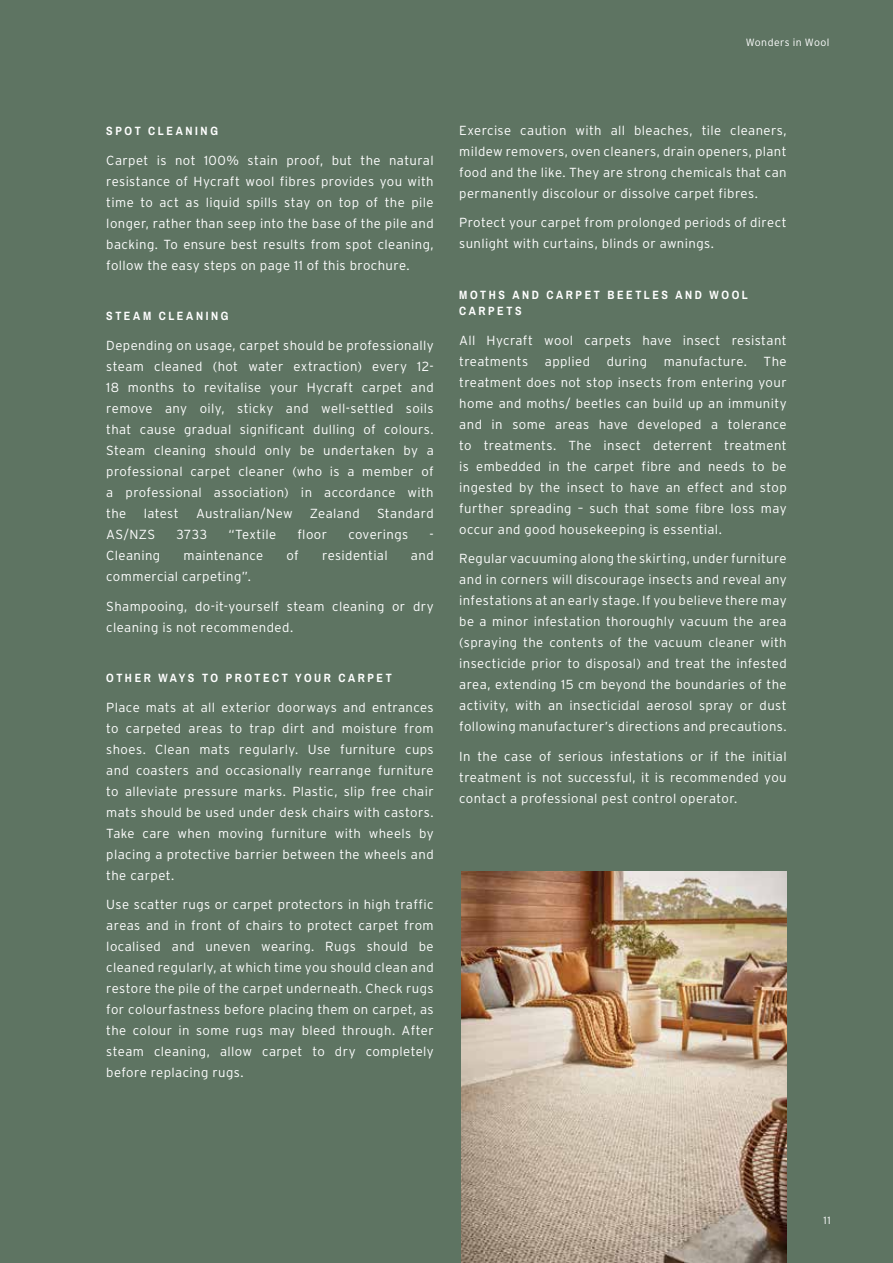
<style>
.page{position:relative;width:893px;height:1263px;background:#5e7462}
.page>*{position:absolute;margin:0;border:0;box-sizing:border-box;transform-origin:0 0}
.t1{font:300 13.2px/21px "Interstate";letter-spacing:.03em;color:#fff;text-align:justify}
.t2{font:700 12px/16.5px "Archivo Narrow";letter-spacing:.215em;color:#fff}
.t3{font:300 10.5px "Interstate";letter-spacing:.04em;color:#fff}
</style>
<div class="page">
<img style="left:461px;top:871px;width:326px;height:392px">
<p class="t3" style="left:746px;top:37px;width:85px">Wonders in Wool</p>
<p class="t2" style="left:106px;top:124px;width:113px">SPOT CLEANING</p>
<p class="t1" style="left:106px;top:150px;width:329px">Carpet is not 100% stain proof, but the natural resistance of Hycraft wool fibres provides you with time to act as liquid spills stay on top of the pile longer, rather than seep into the base of the pile and backing. To ensure best results from spot cleaning, follow the easy steps on page 11 of this brochure.</p>
<p class="t2" style="left:106px;top:309px;width:124px">STEAM CLEANING</p>
<p class="t1" style="left:106px;top:335px;width:329px">Depending on usage, carpet should be professionally steam cleaned (hot water extraction) every 12- 18 months to revitalise your Hycraft carpet and remove any oily, sticky and well-settled soils that cause gradual significant dulling of colours.<br>Steam cleaning should only be undertaken by a professional carpet cleaner (who is a member of a professional association) in accordance with the</p>
<p class="t1" style="left:144px;top:503px;width:36px">latest</p>
<p class="t1" style="left:196px;top:503px;width:98px">Australian/New</p>
<p class="t1" style="left:310px;top:503px;width:51px">Zealand</p>
<p class="t1" style="left:377px;top:503px;width:58px">Standard</p>
<p class="t1" style="left:106px;top:524px;width:50px">AS/NZS</p>
<p class="t1" style="left:176px;top:524px;width:32px">3733</p>
<p class="t1" style="left:228px;top:524px;width:49px">“Textile</p>
<p class="t1" style="left:297px;top:524px;width:31px">floor</p>
<p class="t1" style="left:348px;top:524px;width:61px">coverings</p>
<p class="t1" style="left:429px;top:524px;width:6px">-</p>
<p class="t1" style="left:106px;top:545px;width:55px">Cleaning</p>
<p class="t1" style="left:183px;top:545px;width:81px">maintenance</p>
<p class="t1" style="left:287px;top:545px;width:14px">of</p>
<p class="t1" style="left:322px;top:545px;width:67px">residential</p>
<p class="t1" style="left:411px;top:545px;width:24px">and</p>
<p class="t1" style="left:106px;top:566px;width:146px">commercial carpeting”.</p>
<p class="t1" style="left:106px;top:596px;width:329px">Shampooing, do-it-yourself steam cleaning or dry cleaning is not recommended.</p>
<p class="t2" style="left:106px;top:670px;width:287px">OTHER WAYS TO PROTECT YOUR CARPET</p>
<p class="t1" style="left:106px;top:697px;width:329px">Place mats at all exterior doorways and entrances to carpeted areas to trap dirt and moisture from shoes. Clean mats regularly. Use furniture cups and coasters and occasionally rearrange furniture to alleviate pressure marks. Plastic, slip free chair mats should be used under desk chairs with castors.<br>Take care when moving furniture with wheels by placing a protective barrier between the wheels and the carpet.</p>
<p class="t1" style="left:106px;top:895px;width:329px">Use scatter rugs or carpet protectors in high traffic areas and in front of chairs to protect carpet from localised and uneven wearing. Rugs should be cleaned regularly, at which time you should clean and restore the pile of the carpet underneath. Check rugs for colourfastness before placing them on carpet, as the colour in some rugs may bleed through. After steam cleaning, allow carpet to dry completely before replacing rugs.</p>
<p class="t1" style="left:459px;top:120px;width:329px">Exercise caution with all bleaches, tile cleaners, mildew removers, oven cleaners, drain openers, plant food and the like. They are strong chemicals that can permanently discolour or dissolve carpet fibres.</p>
<p class="t1" style="left:459px;top:213px;width:329px">Protect your carpet from prolonged periods of direct sunlight with curtains, blinds or awnings.</p>
<p class="t2" style="left:459px;top:287px;width:290px">MOTHS AND CARPET BEETLES AND WOOL<br>CARPETS</p>
<p class="t1" style="left:459px;top:330px;width:329px">All Hycraft wool carpets have insect resistant treatments</p>
<p class="t1" style="left:459px;top:351px;width:329px;text-indent:304px">The treatment does not stop insects from entering your home and moths/ beetles can build up an immunity and in some areas have developed a tolerance to treatments. The insect deterrent treatment is embedded in the carpet fibre and needs to be ingested by the insect to have an effect and stop further spreading – such that some fibre loss may occur and good housekeeping is essential.</p>
<p class="t1" style="left:459px;top:549px;width:329px">Regular vacuuming along the skirting, under furniture and in corners will discourage insects and reveal any infestations at an early stage. If you believe there may be a minor infestation thoroughly vacuum the area (spraying the contents of the vacuum cleaner with insecticide prior to disposal) and treat the infested area, extending 15 cm beyond the boundaries of the activity, with an insecticidal aerosol spray or dust following manufacturer’s directions and precautions.</p>
<p class="t1" style="left:459px;top:746px;width:329px">In the case of serious infestations or if the initial treatment is not successful, it is recommended you contact a professional pest control operator.</p>
<p class="t1" style="left:545px;top:351px;width:47px">applied</p>
<p class="t1" style="left:607px;top:351px;width:42px">during</p>
<p class="t1" style="left:664px;top:351px;width:85px">manufacture.</p>
<p class="t3" style="left:824px;top:1216px;width:9px">11</p>
</div>
